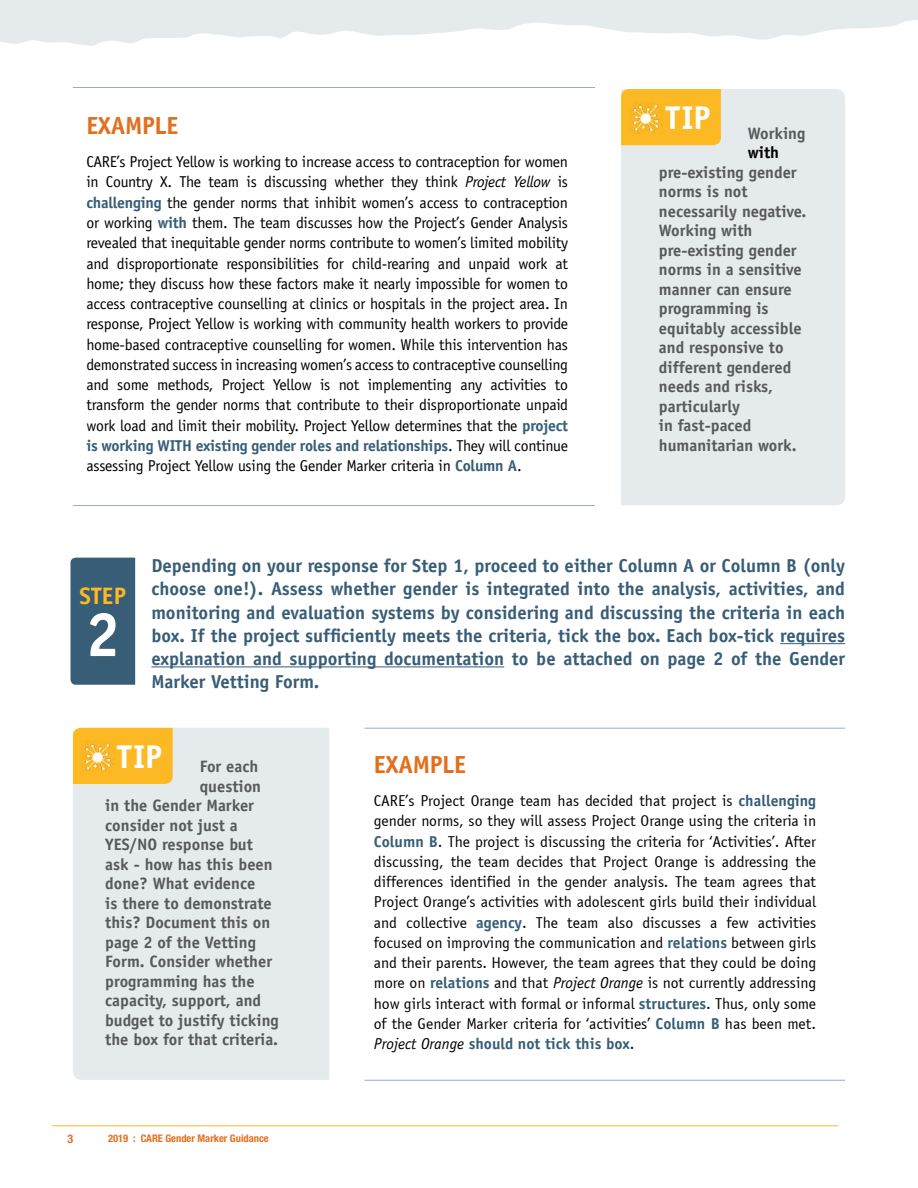
<style>
.page{position:relative;width:918px;height:1188px;background:#fff}
.page>*{position:absolute;margin:0;border:0;box-sizing:border-box;transform-origin:0 0}
.t1{font:700 62.85px "Officina Sans Std";color:#fff}
.t2{font:700 33px "Officina Sans Std";letter-spacing:.02em;color:#fff}
.t3{font:700 24.75px "Officina Sans Std";letter-spacing:-.015em;color:#e36f1e}
.t4{font:700 23.85px "Officina Sans Std";color:#fdb924}
.t5{font:700 18.75px/23.2px "Officina Sans Std";color:#375d77;text-align:justify}
.t6{font:700 16.5px/19.5px "Officina Sans Std";color:#58595b}
.t7{font:700 16.5px "Officina Sans Std";color:#000}
.t8{font:15.75px/20.2px "Officina Sans Std";letter-spacing:-.015em;color:#000;text-align:justify}
.t9{font:15.75px/20.2px "Officina Sans";color:#000;text-align:justify}
.t10{font:700 15.75px "Officina Sans Std";color:#375d77}
.t11{font:700 condensed 12px "Helvetica Neue LT Std";color:#e36f1e}
.t12{font:700 condensed 10.5px "Helvetica Neue LT Std";color:#e36f1e}
.s1{font-style:italic}
.s2{font-weight:700;color:#375d77}
.s3{font-family:"Officina Sans Std";font-weight:700;color:#375d77}
.s4{font-family:"Officina Sans Std";font-style:italic}
.s5{font-weight:400;font-style:italic;color:#000}
.s6{font-family:"Officina Sans";font-weight:400;color:#000}
</style>
<div class="page">
<hr style="left:52px;top:1125px;width:786px;height:1px;background:#fdb924">
<div style="left:0;top:0;width:918px;height:54px;background:#e5eaed"></div>
<svg style="left:0;top:20px;width:918px;height:34px;fill:#fff"></svg>
<hr style="left:780px;top:643px;width:65px;height:1px;background:#375d77">
<hr style="left:151px;top:666px;width:353px;height:1px;background:#375d77">
<div style="left:621px;top:89px;width:224px;height:416px;background:#e5eaed"></div>
<div style="left:70px;top:558px;width:65px;height:127px;background:#375d77"></div>
<div style="left:73px;top:728px;width:256px;height:352px;background:#e5eaed"></div>
<hr style="left:73px;top:87px;width:522px;height:1px;background:#9baebb">
<hr style="left:73px;top:505px;width:522px;height:1px;background:#9baebb">
<hr style="left:365px;top:728px;width:480px;height:1px;background:#9baebb">
<hr style="left:365px;top:1080px;width:480px;height:1px;background:#9baebb">
<div style="left:621px;top:89px;width:100px;height:56px;background:#fdb924"></div>
<img style="left:630px;top:102px;width:33px;height:31px">
<div style="left:73px;top:728px;width:100px;height:56px;background:#fdb924"></div>
<img style="left:81px;top:740px;width:34px;height:32px">
<h3 class="t3" style="left:86px;top:110px;width:94px">EXAMPLE</h3>
<p class="t8" style="left:86px;top:152px;width:483px">CARE’s Project Yellow is working to increase access to contraception for women in Country X. The team is discussing whether they think <span class="s1">Project Yellow</span> is <span class="s2">challenging</span> the gender norms that inhibit women’s access to contraception or working <span class="s2">with</span> them. The team discusses how the Project’s Gender Analysis revealed that inequitable gender norms contribute to women’s limited mobility and disproportionate responsibilities for child-rearing and unpaid work at home; they discuss how these factors make it nearly impossible for women to access contraceptive counselling at clinics or hospitals in the project area. In response, Project Yellow is working with community health workers to provide home-based contraceptive counselling for women. While this intervention has demonstrated success in increasing women’s access to contraceptive counselling and some methods, Project Yellow is not implementing any activities to transform the gender norms that contribute to their disproportionate unpaid work load and limit their mobility. Project Yellow determines that the <span class="s2">project is working WITH existing gender roles and relationships</span>. They will continue assessing Project Yellow using the Gender Marker criteria in <span class="s2">Column A</span>.</p>
<h2 class="t2" style="left:665px;top:97px;width:47px">TIP</h2>
<p class="t6" style="left:748px;top:123px;width:59px">Working</p>
<p class="t7" style="left:748px;top:142px;width:33px">with</p>
<p class="t6" style="left:659px;top:162px;width:149px">pre-existing gender norms is not necessarily negative.<br>Working with pre-existing gender norms in a sensitive manner can ensure programming is equitably accessible and responsive to different gendered needs and risks, particularly<br>in fast-paced humanitarian work.</p>
<h3 class="t4" style="left:79px;top:581px;width:48px">STEP</h3>
<h1 class="t1" style="left:85px;top:595px;width:36px">2</h1>
<p class="t5" style="left:151px;top:554px;width:695px">Depending on your response for Step 1, proceed to either Column A or Column B (only choose one!). Assess whether gender is integrated into the analysis, activities, and monitoring and evaluation systems by considering and discussing the criteria in each box. If the project sufficiently meets the criteria, tick the box. Each box-tick requires explanation and supporting documentation to be attached on page 2 of the Gender Marker Vetting Form.</p>
<h2 class="t2" style="left:117px;top:736px;width:47px">TIP</h2>
<p class="t6" style="left:200px;top:757px;width:60px">For each</p>
<p class="t6" style="left:200px;top:776px;width:63px">question</p>
<p class="t6" style="left:105px;top:796px;width:150px">in the Gender Marker</p>
<p class="t6" style="left:105px;top:815px;width:134px">consider not just a</p>
<p class="t6" style="left:105px;top:835px;width:149px">YES/NO response but</p>
<p class="t6" style="left:105px;top:854px;width:169px">ask - how has this been</p>
<p class="t6" style="left:105px;top:874px;width:152px">done? What evidence</p>
<p class="t6" style="left:105px;top:893px;width:168px">is there to demonstrate</p>
<p class="t6" style="left:105px;top:913px;width:166px">this? Document this on</p>
<p class="t6" style="left:105px;top:932px;width:152px">page 2 of the Vetting</p>
<p class="t6" style="left:105px;top:952px;width:168px">Form. Consider whether</p>
<p class="t6" style="left:105px;top:971px;width:151px">programming has the</p>
<p class="t6" style="left:105px;top:991px;width:157px">capacity, support, and</p>
<p class="t6" style="left:105px;top:1010px;width:175px">budget to justify ticking</p>
<p class="t6" style="left:105px;top:1030px;width:174px">the box for that criteria.</p>
<p class="t11" style="left:68px;top:1132px;width:7px">3</p>
<p class="t12" style="left:108px;top:1132px;width:162px">2019 : CARE Gender Marker Guidance</p>
<h3 class="t3" style="left:374px;top:749px;width:94px">EXAMPLE</h3>
<p class="t9" style="left:374px;top:791px;width:444px">CARE’s Project Orange team has decided that project is <span class="s3">challenging </span>gender norms, so they will assess Project Orange using the criteria in <span class="s3">Column B</span>. The project is discussing the criteria for ‘Activities’. After discussing, the team decides that Project Orange is addressing the differences identified in the gender analysis. The team agrees that Project Orange’s activities with adolescent girls build their individual and collective <span class="s3">agency</span>. The team also discusses a few activities focused on improving the communication and <span class="s3">relations</span> between girls and their parents. However, the team agrees that they could be doing more on <span class="s3">relations</span> and that <span class="s4">Project Orange</span> is not currently addressing how girls interact with formal or informal <span class="s3">structures</span>. Thus, only some of the Gender Marker criteria for ‘activities’ <span class="s3">Column B</span> has been met.</p>
<p class="t10" style="left:374px;top:1034px;width:262px"><span class="s5">Project Orange</span> should not tick this box<span class="s6">.</span></p>
</div>
